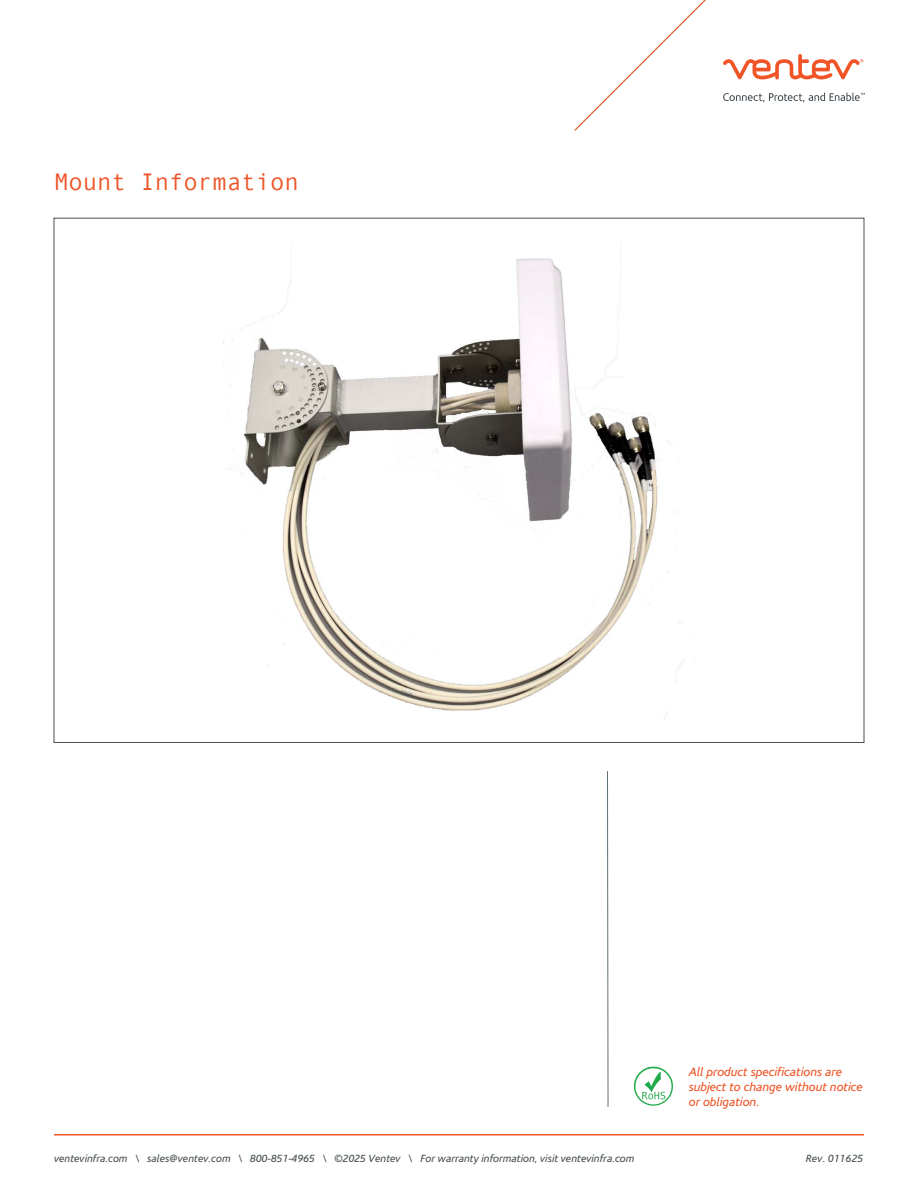
<style>
.page{position:relative;width:918px;height:1188px;background:#fff}
.page>*{position:absolute;margin:0;border:0;box-sizing:border-box;transform-origin:0 0}
.Heading_3{font:24px "Andale Mono";color:#ed5628}
.t1{font:italic 12.3px/14.7px "Corisande";color:#ee5628}
.t2{font:italic 10.5px "Corisande";color:#485052}
</style>
<div class="page">
<svg style="left:574px;top:0;width:291px;height:131px"></svg>
<hr style="left:54px;top:1134px;width:810px;height:2px;background:#f15426">
<svg style="left:634px;top:1067px;width:39px;height:39px"></svg>
<img style="left:227px;top:253px;width:457px;height:467px">
<svg style="left:607px;top:771px;width:1px;height:336px"></svg>
<p class="Heading_3" style="left:54px;top:166px;width:246px">Mount Information</p>
<p class="t2" style="left:54px;top:1153px;width:582px">ventevinfra.com \ sales@ventev.com \ 800-851-4965 \ ©2025 Ventev \ For warranty information, visit ventevinfra.com</p>
<p class="t1" style="left:689px;top:1065px;width:176px">All product specifications are subject to change without notice or obligation.</p>
<p class="t2" style="left:806px;top:1153px;width:59px">Rev. 011625</p>
</div>
